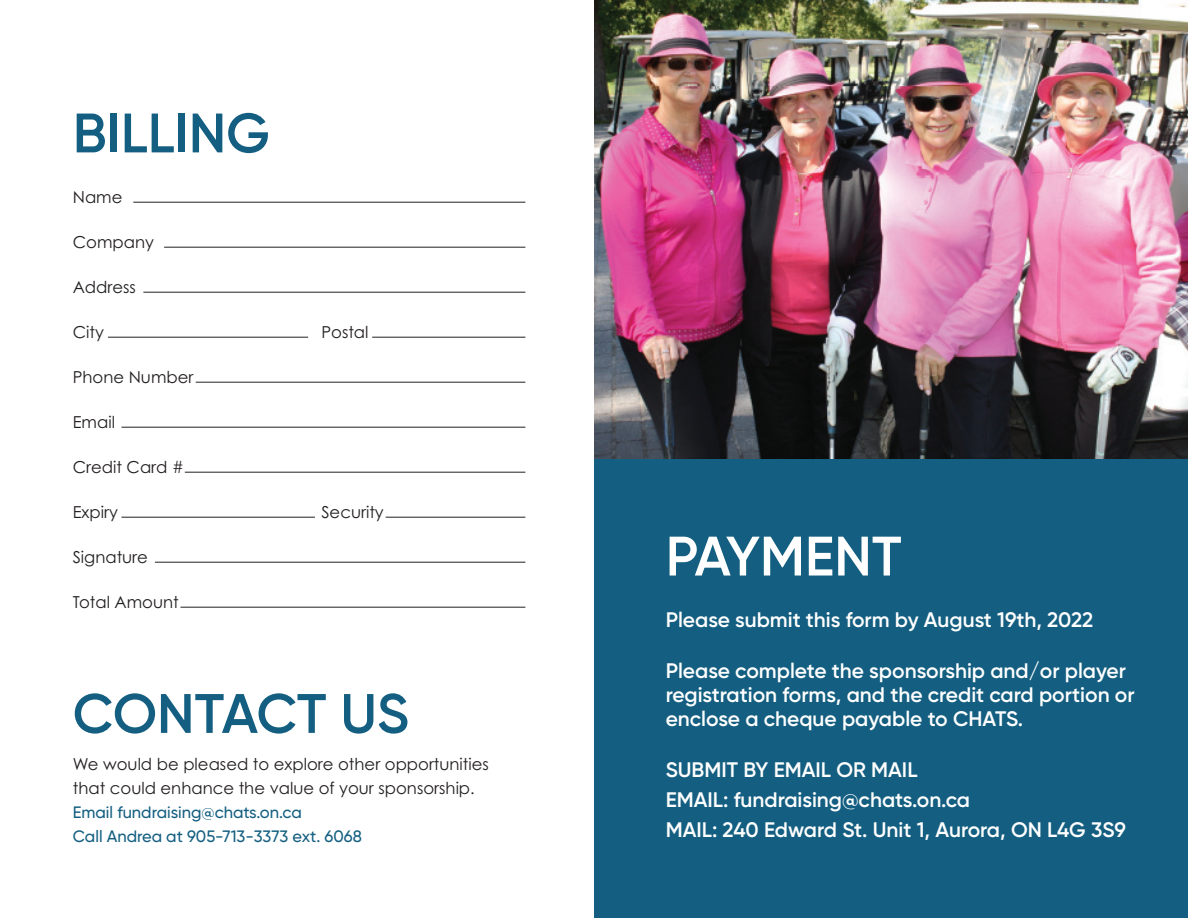
<style>
.page{position:relative;width:1188px;height:918px;background:#fff}
.page>*{position:absolute;margin:0;border:0;box-sizing:border-box;transform-origin:0 0}
.t1{font:600 55.5px "Gilroy";color:#145f81}
.t2{font:600 55.5px "Gilroy";color:#fff}
.t3{font:600 21px/24px "Gilroy";color:#fff}
.t4{font:16.5px "Century Gothic";color:#231f20}
.t5{font:500 16.5px/24px "Gilroy";color:#145f81}
</style>
<div class="page">
<img style="left:594px;top:0;width:594px;height:459px">
<div style="left:594px;top:459px;width:594px;height:459px;background:#145f81"></div>
<hr style="left:133px;top:202px;width:392px;height:1px;background:#231f20">
<hr style="left:164px;top:247px;width:361px;height:1px;background:#231f20">
<hr style="left:143px;top:292px;width:382px;height:1px;background:#231f20">
<hr style="left:108px;top:337px;width:200px;height:1px;background:#231f20">
<hr style="left:372px;top:337px;width:153px;height:1px;background:#231f20">
<hr style="left:196px;top:382px;width:329px;height:1px;background:#231f20">
<hr style="left:122px;top:427px;width:403px;height:1px;background:#231f20">
<hr style="left:185px;top:472px;width:340px;height:1px;background:#231f20">
<hr style="left:122px;top:517px;width:193px;height:1px;background:#231f20">
<hr style="left:386px;top:517px;width:139px;height:1px;background:#231f20">
<hr style="left:155px;top:562px;width:370px;height:1px;background:#231f20">
<hr style="left:180px;top:607px;width:345px;height:1px;background:#231f20">
<p class="t1" style="left:73px;top:114px;width:199px">BILLING</p>
<p class="t4" style="left:73px;top:191px;width:51px">Name</p>
<p class="t4" style="left:73px;top:236px;width:83px">Company</p>
<p class="t4" style="left:73px;top:281px;width:65px">Address</p>
<p class="t4" style="left:73px;top:326px;width:33px">City</p>
<p class="t4" style="left:321px;top:326px;width:49px">Postal</p>
<p class="t4" style="left:73px;top:371px;width:122px">Phone Number</p>
<p class="t4" style="left:73px;top:416px;width:44px">Email</p>
<p class="t4" style="left:73px;top:461px;width:113px">Credit Card #</p>
<p class="t4" style="left:73px;top:506px;width:47px">Expiry</p>
<p class="t4" style="left:321px;top:506px;width:64px">Security</p>
<p class="t4" style="left:73px;top:551px;width:77px">Signature</p>
<p class="t4" style="left:73px;top:596px;width:107px">Total Amount</p>
<p class="t1" style="left:73px;top:694px;width:338px">CONTACT US</p>
<p class="t4" style="left:73px;top:758px;width:418px">We would be pleased to explore other opportunities</p>
<p class="t4" style="left:73px;top:782px;width:404px">that could enhance the value of your sponsorship.</p>
<p class="t5" style="left:73px;top:802px;width:291px">Email fundraising@chats.on.ca<br>Call Andrea at 905-713-3373 ext. 6068</p>
<p class="t2" style="left:666px;top:537px;width:238px">PAYMENT</p>
<p class="t3" style="left:666px;top:609px;width:429px">Please submit this form by August 19th, 2022</p>
<p class="t3" style="left:666px;top:660px;width:470px">Please complete the sponsorship and/or player registration forms, and the credit card portion or enclose a cheque payable to CHATS.</p>
<p class="t3" style="left:666px;top:759px;width:253px">SUBMIT BY EMAIL OR MAIL</p>
<p class="t3" style="left:666px;top:789px;width:306px">EMAIL: fundraising@chats.on.ca</p>
<p class="t3" style="left:666px;top:819px;width:462px">MAIL: 240 Edward St. Unit 1, Aurora, ON L4G 3S9</p>
</div>
